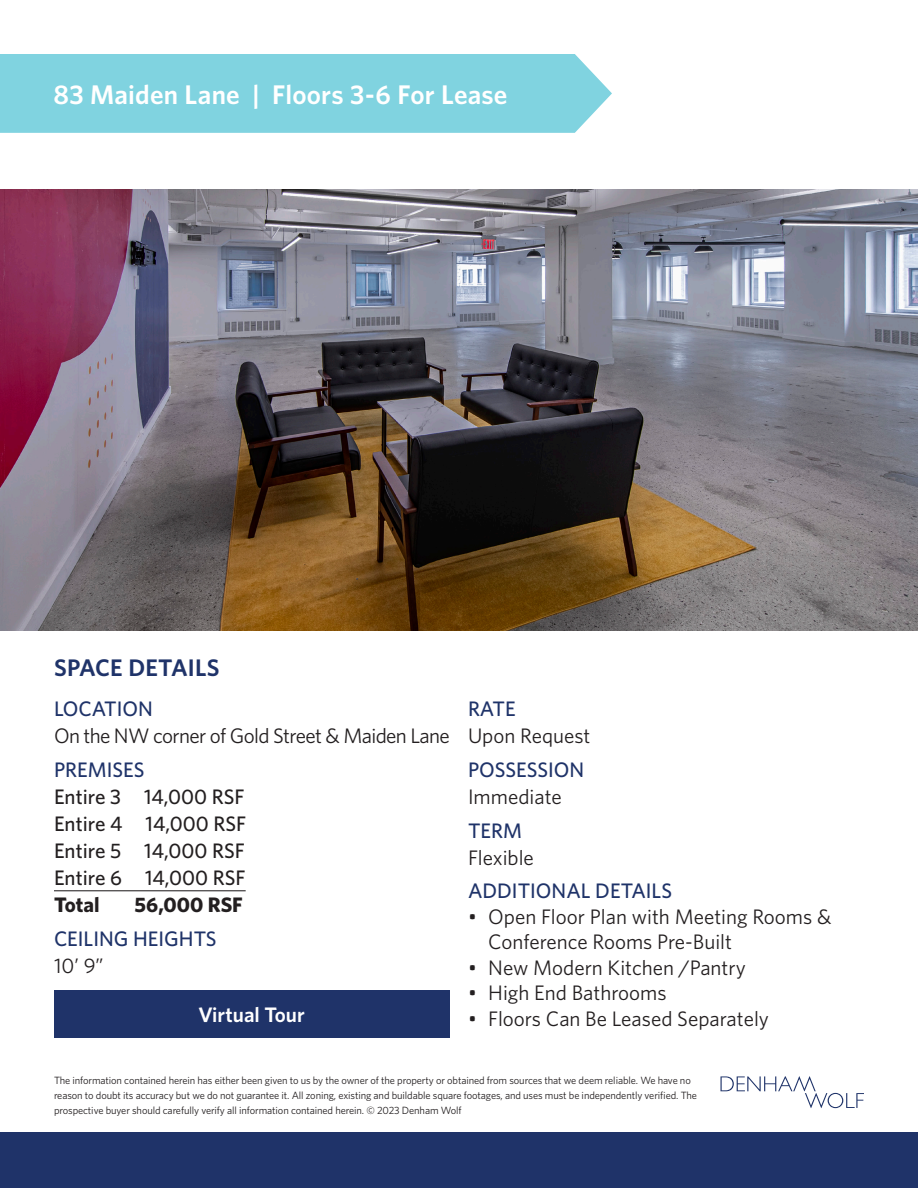
<style>
.page{position:relative;width:918px;height:1188px;background:#fff}
.page>*{position:absolute;margin:0;border:0;box-sizing:border-box;transform-origin:0 0}
.t1{font:600 27px "Whitney";letter-spacing:.01em;color:#fff}
.t2{font:600 24px "Whitney";letter-spacing:.01em;color:#1f3369}
.t3{font:21px/27px "Whitney";color:#231f20}
.t4{font:500 21px/27px "Whitney";color:#231f20}
.t5{font:500 21px/27px "Whitney";color:#1f3369}
.t6{font:21px/27px "Whitney";letter-spacing:-.03em;color:#231f20}
.t7{font:600 21px "Whitney";color:#fff}
.t8{font:700 21px "Whitney";color:#231f20}
.t9{font:10.5px/15px "Whitney";letter-spacing:-.01em;color:#231f20}
.s1{font-weight:500;color:#1f3369}
.s2{color:#1f3369}
.s3{font-weight:700}
.s4{font-weight:400;color:#231f20}
</style>
<div class="page">
<div style="left:0;top:54px;width:612px;height:79px;background:#80d3e0"></div>
<svg style="left:721px;top:1076px;width:143px;height:32px"></svg>
<div style="left:0;top:1133px;width:918px;height:55px;background:#1f3369"></div>
<hr style="left:54px;top:890px;width:192px;height:1px;background:#231f20">
<div style="left:54px;top:990px;width:395px;height:47px;background:#1f3369"></div>
<img style="left:0;top:189px;width:918px;height:442px">
<h1 class="t1" style="left:54px;top:77px;width:455px">83 Maiden Lane | Floors 3-6 For Lease</h1>
<p class="t2" style="left:54px;top:652px;width:167px">SPACE DETAILS</p>
<p class="t6" style="left:54px;top:695px;width:397px"><span class="s1">LOCATION<br></span>On the NW corner of Gold Street &amp; Maiden Lane</p>
<p class="t4" style="left:54px;top:756px;width:194px"><span class="s2">PREMISES<br></span>Entire 3 14,000 RSF<br>Entire 4 14,000 RSF<br>Entire 5 14,000 RSF<br>Entire 6 14,000 RSF<br><span class="s3">Total</span></p>
<p class="t8" style="left:135px;top:890px;width:110px">56,000 RSF</p>
<p class="t5" style="left:54px;top:924px;width:164px">CEILING HEIGHTS<br><span class="s4">10’ 9”</span></p>
<p class="t3" style="left:468px;top:695px;width:124px"><span class="s1">RATE<br></span>Upon Request</p>
<p class="t5" style="left:468px;top:756px;width:118px">POSSESSION<br><span class="s4">Immediate</span></p>
<p class="t3" style="left:468px;top:816px;width:67px"><span class="s1">TERM<br></span>Flexible</p>
<p class="t5" style="left:468px;top:877px;width:206px">ADDITIONAL DETAILS</p>
<p class="t3" style="left:488px;top:903px;width:345px;line-height:25.5px;text-indent:-20px">• Open Floor Plan with Meeting Rooms &amp;<br>Conference Rooms Pre-Built</p>
<p class="t3" style="left:468px;top:953px;width:279px">• New Modern Kitchen /Pantry</p>
<p class="t3" style="left:468px;top:979px;width:200px">• High End Bathrooms</p>
<p class="t7" style="left:199px;top:1001px;width:108px">Virtual Tour</p>
<p class="t3" style="left:468px;top:1004px;width:303px">• Floors Can Be Leased Separately</p>
<p class="t9" style="left:54px;top:1072px;width:645px">The information contained herein has either been given to us by the owner of the property or obtained from sources that we deem reliable. We have no reason to doubt its accuracy but we do not guarantee it. All zoning, existing and buildable square footages, and uses must be independently verified. The prospective buyer should carefully verify all information contained herein. © 2023 Denham Wolf</p>
</div>
